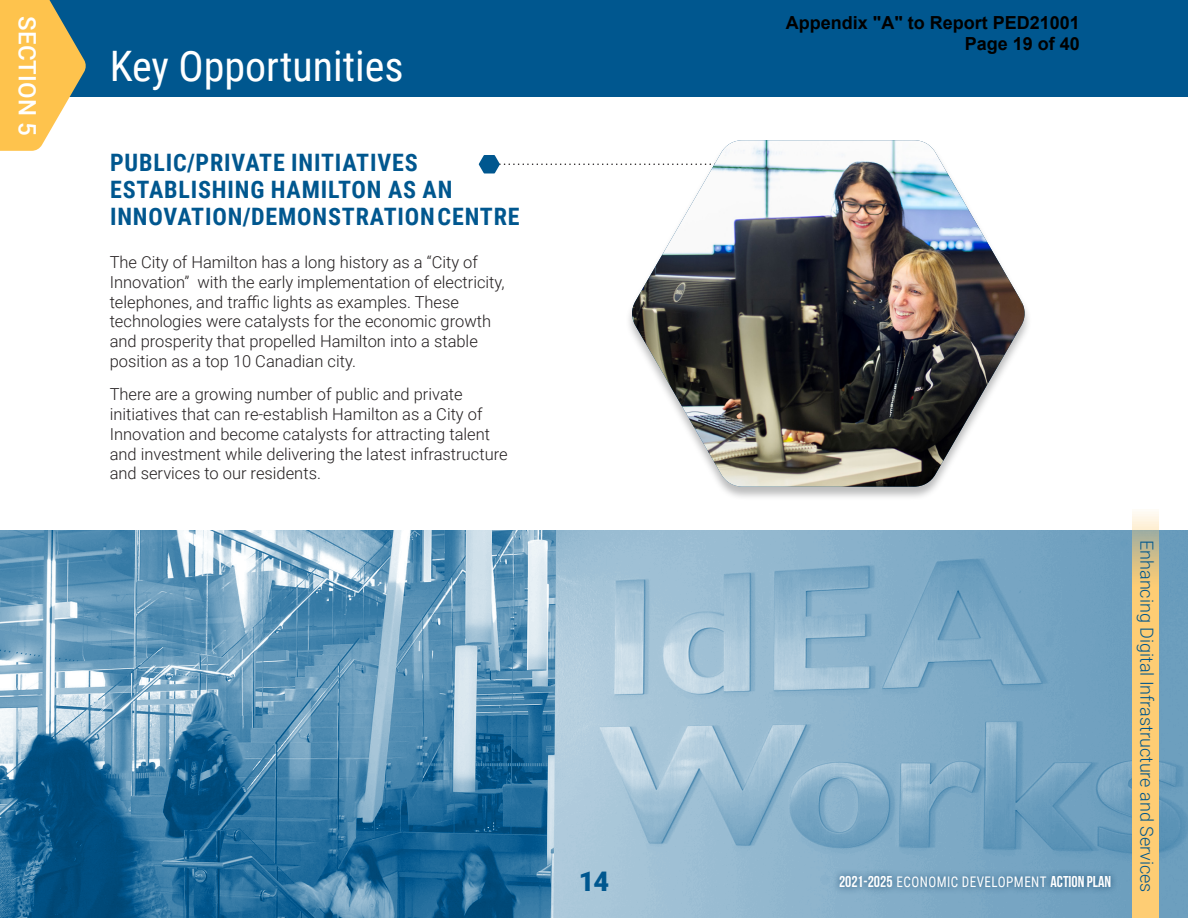
<style>
.page{position:relative;width:1188px;height:918px;background:#fff}
.page>*{position:absolute;margin:0;border:0;box-sizing:border-box;transform-origin:0 0}
.t1{font:42px "Roboto Condensed";color:#fff}
.Titles_-_Main{font:900 27px "Roboto";color:#00578f}
.t2{font:700 24px/27px "Roboto Condensed";letter-spacing:.035em;color:#00578f}
.t3{font:500 24px "Roboto";letter-spacing:.01em;color:#fff}
.t4{font:300 18px "Roboto";color:#00568d}
.t5{font:700 18px/21.6px "Arial";color:#000;text-align:right}
.t6{font:300 16.5px/19.8px "Roboto";color:#231f20}
.t7{font:15.75px "Bebas Neue";color:#fff}
.s1{font-family:"Roboto Condensed";font-size:14.55px}
</style>
<div class="page">
<svg style="left:0;top:530px;width:1188px;height:388px;background:#70a0be"></svg>
<div style="left:833px;top:868px;width:286px;height:27px;background:#003660;opacity:.75"></div>
<svg style="left:479px;top:155px;width:144px;height:18px"></svg>
<div style="left:625px;top:140px;width:406px;height:360px;background:#57585a;opacity:.4"></div>
<img style="left:631px;top:140px;width:395px;height:347px">
<div style="left:0;top:0;width:1188px;height:97px;background:#00578f"></div>
<svg style="left:0;top:0;width:86px;height:151px"></svg>
<svg style="left:1132px;top:511px;width:27px;height:407px;background:#f7cc7c"></svg>
<p class="t3" style="left:44px;top:16px;width:121px;rotate:90deg">SECTION 5</p>
<p class="t1" style="left:110px;top:37px;width:295px">Key Opportunities</p>
<p class="t2" style="left:110px;top:148px;width:411px">PUBLIC/PRIVATE INITIATIVES<br>ESTABLISHING HAMILTON AS AN<br>INNOVATION/DEMONSTRATION CENTRE</p>
<p class="t6" style="left:110px;top:252px;width:397px">The City of Hamilton has a long history as a “City of Innovation” with the early implementation of electricity, telephones, and traffic lights as examples. These technologies were catalysts for the economic growth and prosperity that propelled Hamilton into a stable position as a top 10 Canadian city.</p>
<p class="t6" style="left:110px;top:384px;width:400px">There are a growing number of public and private initiatives that can re-establish Hamilton as a City of Innovation and become catalysts for attracting talent and investment while delivering the latest infrastructure and services to our residents.</p>
<p class="t5" style="left:786px;top:12px;width:296px">Appendix "A" to Report PED21001<br>Page 19 of 40</p>
<p class="Titles_-_Main" style="left:579px;top:862px;width:32px">14</p>
<p class="t7" style="left:839px;top:873px;width:274px">2021-2025 <span class="s1">ECONOMIC DEVELOPMENT</span> ACTION PLAN</p>
<p class="t4" style="left:1160px;top:540px;width:354px;rotate:90deg">Enhancing Digital Infrastructure and Services</p>
</div>
